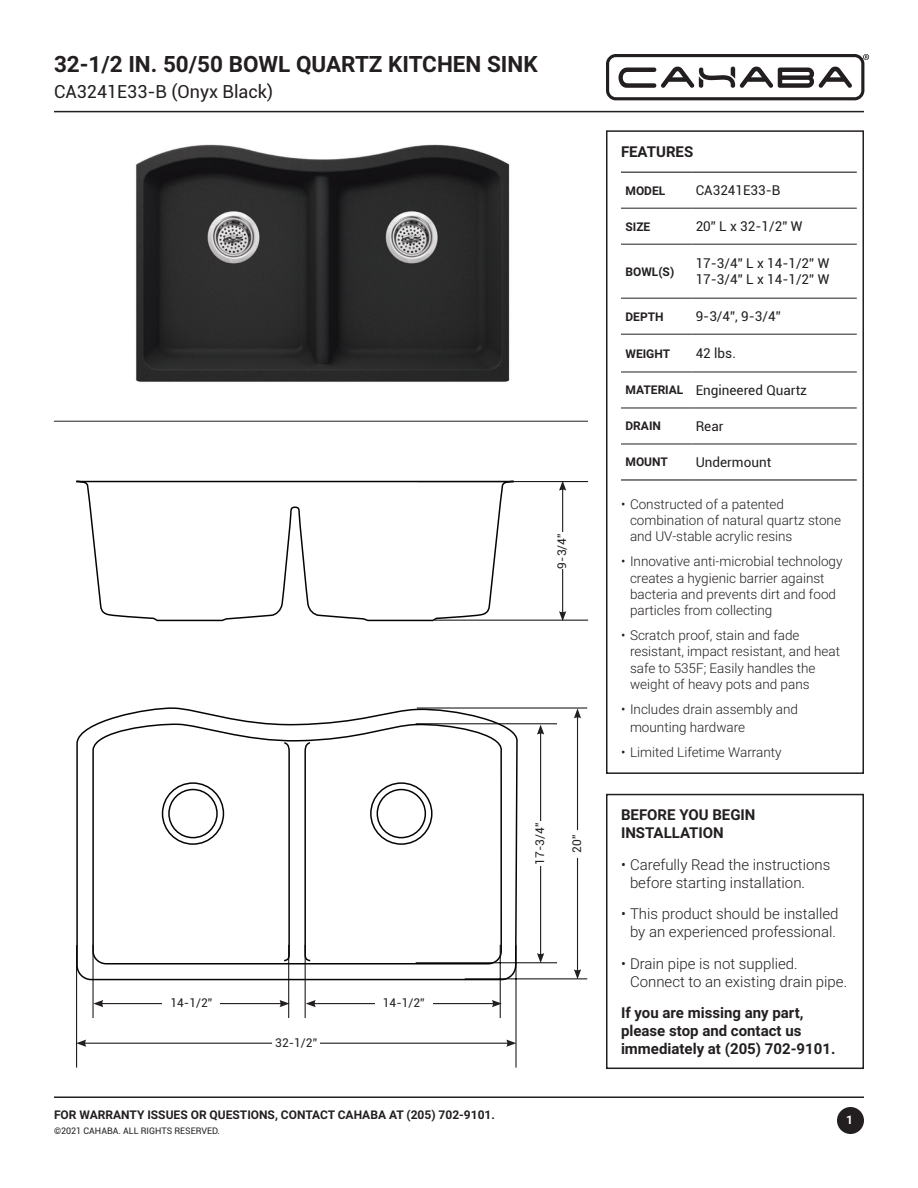
<style>
.page{position:relative;width:918px;height:1188px;background:#fff}
.page>*{position:absolute;margin:0;border:0;box-sizing:border-box;transform-origin:0 0}
.t1{font:700 22.5px "Roboto";color:#231f20}
.t2{font:18px "Roboto";color:#231f20}
.t3{font:300 15px/18px "Roboto";color:#231f20}
.t4{font:700 15px/18px "Roboto";color:#231f20}
.t5{font:300 13.5px/16.2px "Roboto";color:#231f20}
.t6{font:13.5px/16.2px "Roboto";color:#231f20}
.t7{font:700 12px "Roboto";color:#231f20}
.t8{font:12px "Roboto";color:#231f20}
.t9{font:700 12px "Roboto";color:#fff}
.t10{font:9px "Roboto";color:#231f20}
.s1{font-weight:700;font-size:12px}
</style>
<div class="page">
<svg style="left:606px;top:54px;width:263px;height:46px"></svg>
<hr style="left:54px;top:111px;width:810px;height:1px;background:#231f20">
<div style="left:606px;top:794px;width:258px;height:275px;border:2px solid #231f20"></div>
<hr style="left:54px;top:1096px;width:810px;height:2px;background:#231f20">
<div style="left:837px;top:1107px;width:27px;height:27px;background:#231f20;border-radius:50%"></div>
<img style="left:136px;top:144px;width:374px;height:238px">
<hr style="left:621px;top:208px;width:70px;height:1px;background:#231f20">
<hr style="left:691px;top:208px;width:166px;height:1px;background:#231f20">
<hr style="left:621px;top:244px;width:70px;height:1px;background:#231f20">
<hr style="left:691px;top:244px;width:166px;height:1px;background:#231f20">
<hr style="left:621px;top:298px;width:70px;height:1px;background:#231f20">
<hr style="left:691px;top:298px;width:166px;height:1px;background:#231f20">
<hr style="left:621px;top:334px;width:70px;height:1px;background:#231f20">
<hr style="left:691px;top:334px;width:166px;height:1px;background:#231f20">
<hr style="left:621px;top:372px;width:70px;height:1px;background:#231f20">
<hr style="left:691px;top:372px;width:166px;height:1px;background:#231f20">
<hr style="left:621px;top:408px;width:70px;height:1px;background:#231f20">
<hr style="left:691px;top:408px;width:166px;height:1px;background:#231f20">
<hr style="left:621px;top:444px;width:70px;height:1px;background:#231f20">
<hr style="left:691px;top:444px;width:166px;height:1px;background:#231f20">
<hr style="left:621px;top:172px;width:70px;height:1px;background:#231f20">
<hr style="left:691px;top:172px;width:166px;height:1px;background:#231f20">
<hr style="left:621px;top:479px;width:70px;height:2px;background:#231f20">
<hr style="left:691px;top:479px;width:166px;height:2px;background:#231f20">
<div style="left:606px;top:130px;width:258px;height:644px;border:2px solid #231f20"></div>
<hr style="left:54px;top:421px;width:534px;height:1px;background:#231f20">
<hr style="left:562px;top:488px;width:1px;height:126px;background:#231f20">
<svg style="left:559px;top:482px;width:7px;height:9px"></svg>
<svg style="left:559px;top:611px;width:7px;height:9px"></svg>
<div style="left:557px;top:533px;width:11px;height:36px;background:#fff"></div>
<svg style="left:76px;top:480px;width:439px;height:142px"></svg>
<hr style="left:434px;top:620px;width:154px;height:1px;background:#040503">
<hr style="left:418px;top:481px;width:170px;height:1px;background:#040503">
<hr style="left:540px;top:732px;width:1px;height:223px;background:#231f20">
<svg style="left:537px;top:725px;width:7px;height:10px"></svg>
<svg style="left:537px;top:953px;width:7px;height:9px"></svg>
<div style="left:535px;top:822px;width:11px;height:44px;background:#fff"></div>
<hr style="left:577px;top:716px;width:1px;height:256px;background:#231f20">
<svg style="left:574px;top:709px;width:7px;height:9px"></svg>
<svg style="left:574px;top:969px;width:7px;height:10px"></svg>
<div style="left:572px;top:830px;width:11px;height:28px;background:#fff"></div>
<hr style="left:84px;top:1043px;width:425px;height:1px;background:#231f20">
<svg style="left:506px;top:1040px;width:10px;height:7px"></svg>
<svg style="left:77px;top:1040px;width:9px;height:7px"></svg>
<div style="left:272px;top:1038px;width:48px;height:11px;background:#fff"></div>
<hr style="left:101px;top:1003px;width:181px;height:1px;background:#231f20">
<svg style="left:280px;top:1000px;width:10px;height:7px"></svg>
<svg style="left:94px;top:1000px;width:9px;height:7px"></svg>
<div style="left:163px;top:998px;width:57px;height:11px;background:#fff"></div>
<svg style="left:76px;top:707px;width:443px;height:274px"></svg>
<hr style="left:76px;top:945px;width:1px;height:123px;background:#040503">
<hr style="left:93px;top:945px;width:1px;height:73px;background:#040503">
<hr style="left:288px;top:945px;width:1px;height:73px;background:#040503">
<hr style="left:305px;top:945px;width:1px;height:73px;background:#040503">
<hr style="left:500px;top:945px;width:1px;height:73px;background:#040503">
<hr style="left:516px;top:945px;width:1px;height:123px;background:#040503">
<hr style="left:465px;top:979px;width:122px;height:1px;background:#040503">
<hr style="left:416px;top:962px;width:141px;height:1px;background:#040503">
<hr style="left:416px;top:723px;width:141px;height:1px;background:#040503">
<hr style="left:417px;top:708px;width:170px;height:1px;background:#040503">
<hr style="left:313px;top:1003px;width:181px;height:1px;background:#231f20">
<svg style="left:492px;top:1000px;width:10px;height:7px"></svg>
<svg style="left:306px;top:1000px;width:10px;height:7px"></svg>
<div style="left:375px;top:998px;width:58px;height:11px;background:#fff"></div>
<h1 class="t1" style="left:54px;top:48px;width:485px">32-1/2 IN. 50/50 BOWL QUARTZ KITCHEN SINK</h1>
<h2 class="t2" style="left:54px;top:79px;width:221px">CA3241E33-B (Onyx Black)</h2>
<p class="t8" style="left:554px;top:569px;width:37px;rotate:-90deg">9-3/4”</p>
<p class="t8" style="left:532px;top:865px;width:43px;rotate:-90deg">17-3/4”</p>
<p class="t8" style="left:568px;top:853px;width:20px;rotate:-90deg">20”</p>
<p class="t8" style="left:170px;top:995px;width:43px">14-1/2”</p>
<p class="t8" style="left:383px;top:995px;width:43px">14-1/2”</p>
<p class="t8" style="left:275px;top:1034px;width:43px">32-1/2”</p>
<p class="t7" style="left:54px;top:1106px;width:442px">FOR WARRANTY ISSUES OR QUESTIONS, CONTACT CAHABA AT (205) 702-9101.</p>
<p class="t10" style="left:54px;top:1124px;width:168px">©2021 CAHABA. ALL RIGHTS RESERVED.</p>
<p class="t4" style="left:621px;top:142px;width:74px">FEATURES</p>
<p class="t7" style="left:626px;top:182px;width:41px">MODEL</p>
<p class="t6" style="left:696px;top:182px;width:86px">CA3241E33-B</p>
<p class="t7" style="left:626px;top:218px;width:26px">SIZE</p>
<p class="t6" style="left:696px;top:218px;width:108px">20” L x 32-1/2” W</p>
<p class="t7" style="left:626px;top:263px;width:50px">BOWL(S)</p>
<p class="t6" style="left:696px;top:255px;width:135px">17-3/4” L x 14-1/2” W<br>17-3/4” L x 14-1/2” W</p>
<p class="t7" style="left:626px;top:308px;width:40px">DEPTH</p>
<p class="t6" style="left:696px;top:308px;width:87px">9-3/4”, 9-3/4”</p>
<p class="t7" style="left:626px;top:345px;width:46px">WEIGHT</p>
<p class="t6" style="left:696px;top:345px;width:42px">42 lbs.</p>
<p class="t6" style="left:626px;top:382px;width:183px"><span class="s1">MATERIAL</span> Engineered Quartz</p>
<p class="t7" style="left:626px;top:418px;width:37px">DRAIN</p>
<p class="t6" style="left:696px;top:418px;width:29px">Rear</p>
<p class="t7" style="left:626px;top:454px;width:44px">MOUNT</p>
<p class="t6" style="left:696px;top:454px;width:77px">Undermount</p>
<p class="t5" style="left:630px;top:495px;width:213px;text-indent:-9px">• Constructed of a patented combination of natural quartz stone and UV-stable acrylic resins</p>
<p class="t5" style="left:630px;top:553px;width:214px;text-indent:-9px">• Innovative anti-microbial technology creates a hygienic barrier against bacteria and prevents dirt and food particles from collecting</p>
<p class="t5" style="left:630px;top:627px;width:212px;text-indent:-9px">• Scratch proof, stain and fade resistant, impact resistant, and heat safe to 535F; Easily handles the weight of heavy pots and pans</p>
<p class="t5" style="left:630px;top:700px;width:169px;line-height:18px;text-indent:-9px">• Includes drain assembly and mounting hardware</p>
<p class="t5" style="left:621px;top:744px;width:162px">• Limited Lifetime Warranty</p>
<p class="t4" style="left:621px;top:805px;width:136px">BEFORE YOU BEGIN<br>INSTALLATION</p>
<p class="t3" style="left:630px;top:855px;width:202px;text-indent:-9px">• Carefully Read the instructions before starting installation.</p>
<p class="t3" style="left:621px;top:904px;width:219px;text-align:center">• This product should be installed by an experienced professional.</p>
<p class="t3" style="left:630px;top:954px;width:219px;text-indent:-9px">• Drain pipe is not supplied.<br>Connect to an existing drain pipe.</p>
<p class="t4" style="left:621px;top:1003px;width:216px">If you are missing any part, please stop and contact us immediately at (205) 702-9101.</p>
<p class="t9" style="left:846px;top:1111px;width:8px">1</p>
</div>
